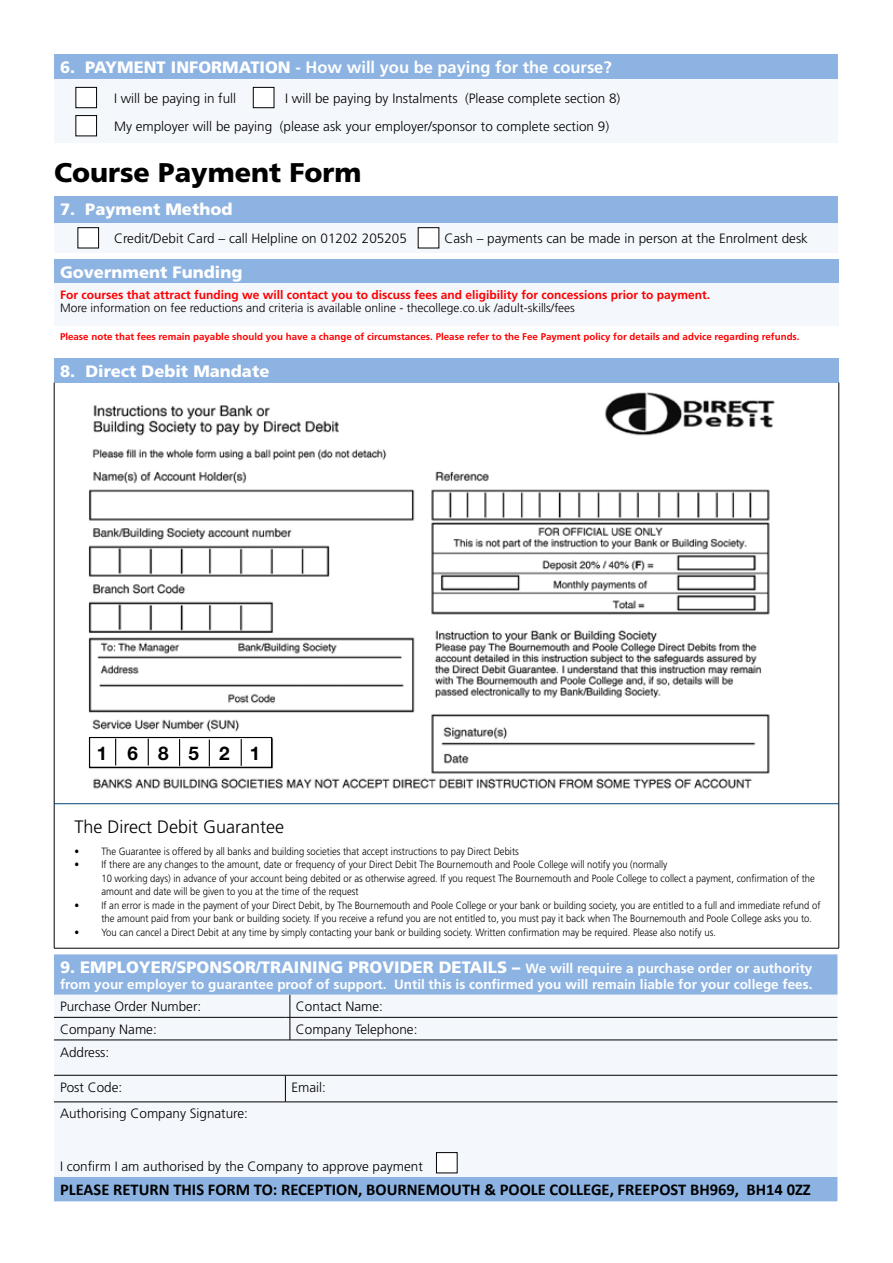
<style>
.page{position:relative;width:893px;height:1263px;background:#fff}
.page>*{position:absolute;margin:0;border:0;box-sizing:border-box;transform-origin:0 0}
.t1{font:900 27px "Frutiger";color:#000}
.t2{font:700 18.9px "Helvetica Neue";letter-spacing:1.06em;color:#000}
.t3{font:300 18px "Frutiger";color:#000}
.t4{font:900 16.5px "Frutiger";color:#fff}
.t5{font:700 16.5px "Calibri";color:#000}
.t6{font:700 16.5px "Frutiger";color:#fff}
.t7{font:300 13.5px/28.8px "Frutiger";color:#000}
.t8{font:700 13.5px/15.6px "Frutiger";color:#fff;text-align:right}
.t9{font:700 12px "Frutiger";color:#f00}
.t10{font:300 12px "Frutiger";color:#000}
.t11{font:300 10.5px/13.5px "Frutiger";color:#000;scale:.9 1}
.t12{font:700 9.75px "Frutiger";color:#f00}
.s1{font-weight:900;font-size:16.5px}
</style>
<div class="page">
<div style="left:54px;top:54px;width:783px;height:25px;background:#8db3e2"></div>
<div style="left:54px;top:79px;width:783px;height:64px;background:#f4f7fc"></div>
<div style="left:54px;top:197px;width:783px;height:26px;background:#8db3e2"></div>
<div style="left:54px;top:223px;width:783px;height:30px;background:#f4f7fc"></div>
<div style="left:54px;top:259px;width:785px;height:25px;background:#8db3e2"></div>
<div style="left:54px;top:284px;width:785px;height:42px;background:#f4f7fc"></div>
<div style="left:54px;top:358px;width:785px;height:25px;background:#8db3e2"></div>
<hr style="left:54px;top:383px;width:1px;height:565px;background:#000">
<hr style="left:838px;top:383px;width:1px;height:565px;background:#000">
<hr style="left:54px;top:948px;width:785px;height:1px;background:#000">
<div style="left:54px;top:954px;width:783px;height:247px;background:#8db3e2"></div>
<div style="left:54px;top:995px;width:783px;height:182px;background:#f4f7fc"></div>
<hr style="left:54px;top:1017px;width:231px;height:1px;background:#000">
<hr style="left:290px;top:1017px;width:547px;height:1px;background:#000">
<hr style="left:54px;top:1040px;width:231px;height:1px;background:#000">
<svg style="left:285px;top:995px;width:6px;height:46px"></svg>
<hr style="left:290px;top:1040px;width:547px;height:1px;background:#000">
<hr style="left:54px;top:1075px;width:231px;height:1px;background:#000">
<hr style="left:290px;top:1075px;width:547px;height:1px;background:#000">
<hr style="left:54px;top:1102px;width:231px;height:1px;background:#000">
<svg style="left:285px;top:1075px;width:5px;height:28px"></svg>
<hr style="left:290px;top:1102px;width:547px;height:1px;background:#000">
<div style="left:78px;top:228px;width:21px;height:20px;background:#fff"></div>
<div style="left:78px;top:227px;width:21px;height:21px;border:1px solid #000"></div>
<div style="left:418px;top:228px;width:21px;height:20px;background:#fff"></div>
<div style="left:418px;top:227px;width:21px;height:21px;border:1px solid #000"></div>
<hr style="left:54px;top:803px;width:785px;height:1px;background:#004379">
<div style="left:436px;top:1152px;width:21px;height:21px;background:#fff"></div>
<div style="left:436px;top:1152px;width:21px;height:21px;border:1px solid #000"></div>
<img style="left:88px;top:392px;width:687px;height:397px">
<div style="left:76px;top:87px;width:21px;height:21px;background:#fff"></div>
<div style="left:76px;top:87px;width:21px;height:21px;border:1px solid #000"></div>
<div style="left:253px;top:87px;width:21px;height:21px;background:#fff"></div>
<div style="left:253px;top:87px;width:21px;height:21px;border:1px solid #000"></div>
<div style="left:76px;top:116px;width:21px;height:20px;background:#fff"></div>
<div style="left:76px;top:115px;width:21px;height:21px;border:1px solid #000"></div>
<div style="left:90px;top:737px;width:182px;height:30px;background:#fff"></div>
<div style="left:89px;top:737px;width:183px;height:31px;border:1px solid #000"></div>
<svg style="left:115px;top:739px;width:1px;height:26px"></svg>
<svg style="left:148px;top:739px;width:1px;height:26px"></svg>
<svg style="left:179px;top:739px;width:1px;height:27px"></svg>
<svg style="left:209px;top:739px;width:1px;height:27px"></svg>
<svg style="left:241px;top:739px;width:1px;height:27px"></svg>
<h3 class="t4" style="left:60px;top:57px;width:86px">6. Payment</h3>
<h3 class="t4" style="left:171px;top:57px;width:18px">Infor</h3>
<h3 class="t4" style="left:222px;top:57px;width:28px">mation</h3>
<h3 class="t6" style="left:295px;top:57px;width:318px">- How will you be paying for the course?</h3>
<p class="t7" style="left:114px;top:84px;width:124px">I will be paying in full</p>
<p class="t7" style="left:114px;top:84px;width:508px;text-indent:171px">I will be paying by Instalments (Please complete section 8)<br>My employer will be paying (please ask your employer/sponsor to complete section 9)</p>
<h1 class="t1" style="left:54px;top:156px;width:309px">Course Payment Form</h1>
<h3 class="t4" style="left:60px;top:200px;width:174px">7. Payment Method</h3>
<p class="t7" style="left:114px;top:223px;width:294px">Credit/Debit Card – call Helpline on 01202 205205</p>
<p class="t7" style="left:444px;top:223px;width:365px">Cash – payments can be made in person at the Enrolment desk</p>
<h3 class="t4" style="left:60px;top:262px;width:184px">Government Funding</h3>
<p class="t9" style="left:60px;top:288px;width:652px">For courses that attract funding we will contact you to discuss fees and eligibility for concessions prior to payment.</p>
<p class="t10" style="left:60px;top:301px;width:516px">More information on fee reductions and criteria is available online - thecollege.co.uk /adult-skills/fees</p>
<p class="t12" style="left:60px;top:331px;width:741px">Please note that fees remain payable should you have a change of circumstances. Please refer to the Fee Payment policy for details and advice regarding refunds.</p>
<h3 class="t4" style="left:60px;top:361px;width:211px">8. Direct Debit Mandate</h3>
<h2 class="t2" style="left:97px;top:741px;width:165px">168521</h2>
<h3 class="t3" style="left:74px;top:816px;width:211px">The Direct Debit Guarantee</h3>
<p class="t11" style="left:74px;top:844px;width:495px">• The Guarantee is offered by all banks and building societies that accept instructions to pay Direct Debits</p>
<p class="t11" style="left:101px;top:858px;width:794px;text-indent:-27px">• If there are any changes to the amount, date or frequency of your Direct Debit The Bournemouth and Poole College will notify you (normally<br>10 working days) in advance of your account being debited or as otherwise agreed. If you request The Bournemouth and Poole College to collect a payment, confirmation of the amount and date will be given to you at the time of the request</p>
<p class="t11" style="left:101px;top:898px;width:800px;text-indent:-27px">• If an error is made in the payment of your Direct Debit, by The Bournemouth and Poole College or your bank or building society, you are entitled to a full and immediate refund of the amount paid from your bank or building society. If you receive a refund you are not entitled to, you must pay it back when The Bournemouth and Poole College asks you to.</p>
<p class="t11" style="left:74px;top:925px;width:714px">• You can cancel a Direct Debit at any time by simply contacting your bank or building society. Written confirmation may be required. Please also notify us.</p>
<h3 class="t4" style="left:60px;top:957px;width:58px">9. Emplo</h3>
<h3 class="t4" style="left:139px;top:957px;width:61px">yer/Sponsor</h3>
<h3 class="t4" style="left:256px;top:957px;width:25px">/Training</h3>
<h3 class="t4" style="left:348px;top:957px;width:57px">Provider</h3>
<h3 class="t4" style="left:439px;top:957px;width:23px">Details</h3>
<p class="t8" style="left:60px;top:960px;width:754px"><span class="s1">–</span> We will require a purchase order or authority<br>from your employer to guarantee proof of support. Until this is confirmed you will remain liable for your college fees.</p>
<p class="t7" style="left:60px;top:992px;width:143px">Purchase Order Number:</p>
<p class="t7" style="left:296px;top:992px;width:89px">Contact Name:</p>
<p class="t7" style="left:60px;top:1015px;width:98px">Company Name:</p>
<p class="t7" style="left:296px;top:1015px;width:123px">Company Telephone:</p>
<p class="t7" style="left:60px;top:1037px;width:51px">Address:</p>
<p class="t7" style="left:60px;top:1073px;width:64px">Post Code:</p>
<p class="t7" style="left:291px;top:1073px;width:36px">Email:</p>
<p class="t7" style="left:60px;top:1099px;width:190px">Authorising Company Signature:</p>
<p class="t7" style="left:60px;top:1152px;width:364px">I confirm I am authorised by the Company to approve payment</p>
<h3 class="t5" style="left:60px;top:1179px;width:752px">PLEASE RETURN THIS FORM TO: RECEPTION, BOURNEMOUTH &amp; POOLE COLLEGE, FREEPOST BH969, BH14 0ZZ</h3>
</div>
